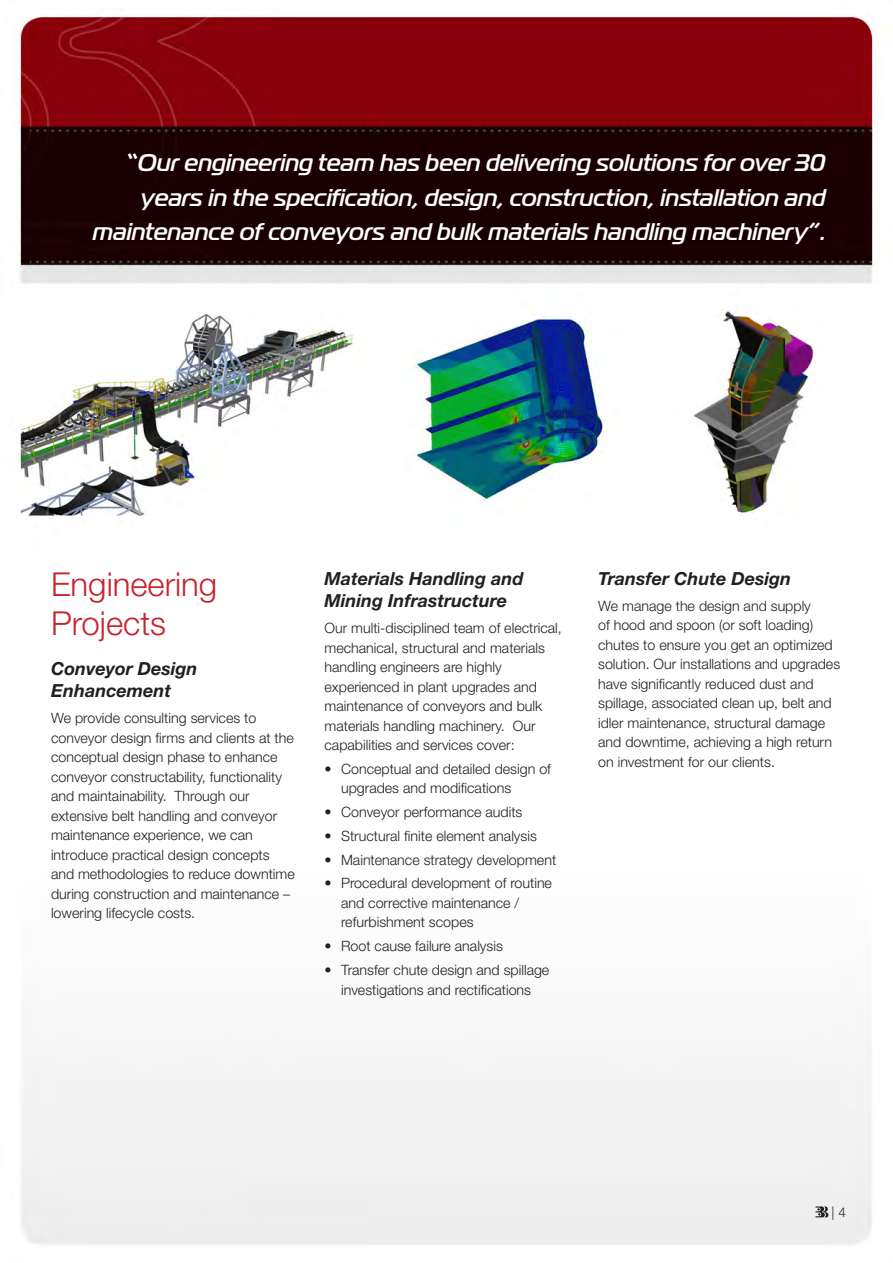
<style>
.page{position:relative;width:893px;height:1263px;background:#fff}
.page>*{position:absolute;margin:0;border:0;box-sizing:border-box;transform-origin:0 0}
.SUB_Head_new{font:300 33px/39.6px "Helvetica Neue LT Std";color:#c62530}
.Body_text_quote{font:italic 500 24px/34.5px "Magistral C";color:#fff;text-align:right}
.Body_text_italic_bol{font:italic 700 18px/22.5px "Helvetica Neue LT Std";color:#231f20}
.Body_Text{font:300 14.25px/19.5px "Helvetica Neue LT Std";color:#231f20}
.Body_Text_dot_points{font:300 14.25px/19.5px "Helvetica Neue LT Std";color:#231f20}
.SUB_Head_new-2{font:300 13.5px "Helvetica Neue LT Std";color:#231f20}
</style>
<div class="page">
<img style="left:17px;top:14px;width:858px;height:1231px">
<svg style="left:815px;top:1206px;width:13px;height:11px"></svg>
<p class="Body_text_quote" style="left:92px;top:145px;width:734px">“Our engineering team has been delivering solutions for over 30 years in the specification, design, construction, installation and maintenance of conveyors and bulk materials handling machinery”.</p>
<p class="SUB_Head_new" style="left:51px;top:563px;width:168px">Engineering<br>Projects</p>
<p class="Body_text_italic_bol" style="left:51px;top:656px;width:148px">Conveyor Design<br>Enhancement</p>
<p class="Body_Text" style="left:51px;top:708px;width:245px">We provide consulting services to conveyor design firms and clients at the conceptual design phase to enhance conveyor constructability, functionality and maintainability. Through our extensive belt handling and conveyor maintenance experience, we can introduce practical design concepts and methodologies to reduce downtime during construction and maintenance – lowering lifecycle costs.</p>
<p class="Body_text_italic_bol" style="left:325px;top:567px;width:200px">Materials Handling and<br>Mining Infrastructure</p>
<p class="Body_Text" style="left:325px;top:618px;width:239px">Our multi-disciplined team of electrical, mechanical, structural and materials handling engineers are highly experienced in plant upgrades and maintenance of conveyors and bulk materials handling machinery. Our capabilities and services cover:</p>
<p class="Body_Text_dot_points" style="left:341px;top:759px;width:211px;text-indent:-16px">• Conceptual and detailed design of upgrades and modifications</p>
<p class="Body_Text_dot_points" style="left:325px;top:802px;width:199px">• Conveyor performance audits</p>
<p class="Body_Text_dot_points" style="left:325px;top:826px;width:214px">• Structural finite element analysis</p>
<p class="Body_Text_dot_points" style="left:325px;top:850px;width:233px">• Maintenance strategy development</p>
<p class="Body_Text_dot_points" style="left:341px;top:873px;width:212px;text-indent:-16px">• Procedural development of routine and corrective maintenance / refurbishment scopes</p>
<p class="Body_Text_dot_points" style="left:325px;top:936px;width:180px">• Root cause failure analysis</p>
<p class="Body_Text_dot_points" style="left:325px;top:960px;width:226px;text-align:center">• Transfer chute design and spillage investigations and rectifications</p>
<p class="Body_text_italic_bol" style="left:598px;top:567px;width:195px">Transfer Chute Design</p>
<p class="Body_Text" style="left:598px;top:596px;width:244px">We manage the design and supply<br>of hood and spoon (or soft loading) chutes to ensure you get an optimized solution. Our installations and upgrades have significantly reduced dust and spillage, associated clean up, belt and idler maintenance, structural damage and downtime, achieving a high return on investment for our clients.</p>
<p class="SUB_Head_new-2" style="left:832px;top:1204px;width:16px">| 4</p>
</div>
